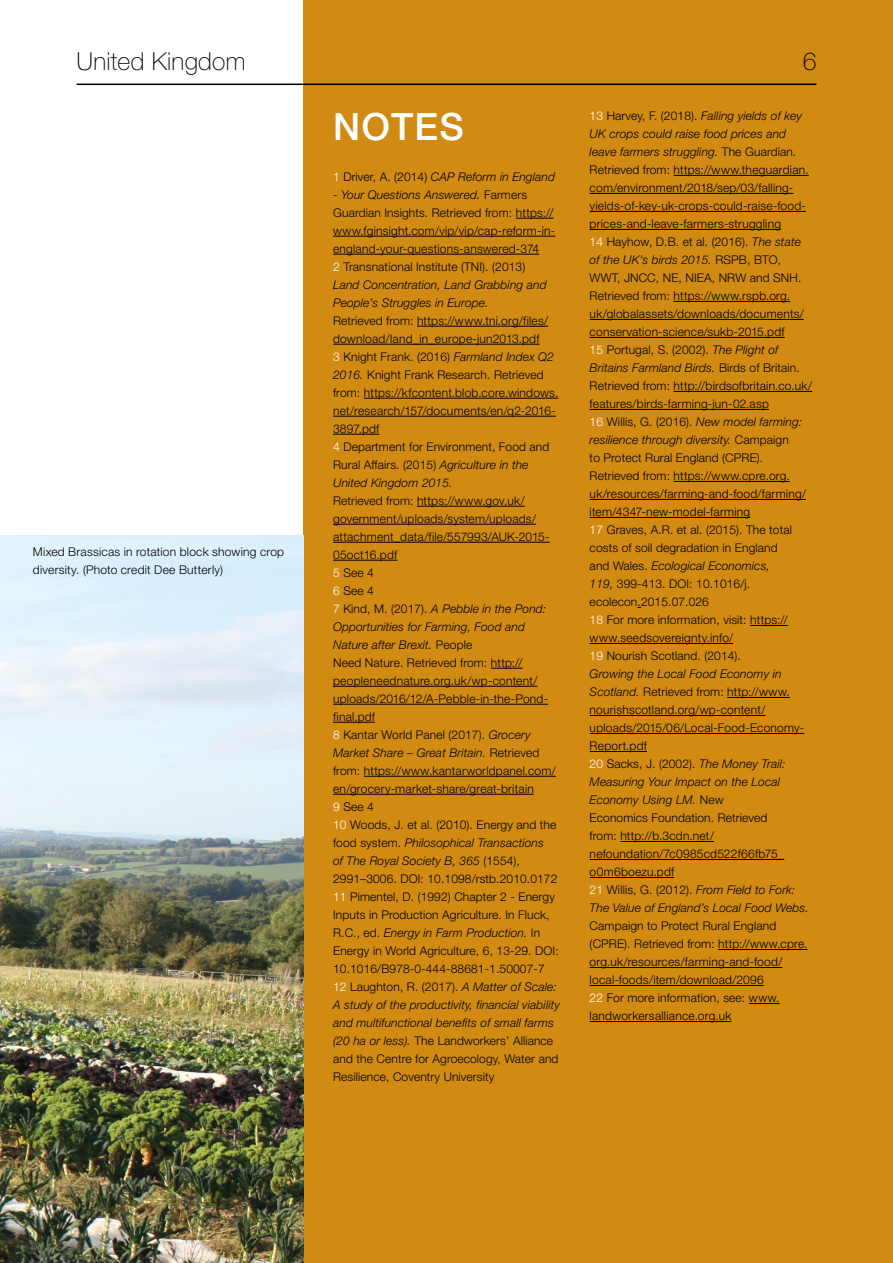
<style>
.page{position:relative;width:893px;height:1263px;background:#fff}
.page>*{position:absolute;margin:0;border:0;box-sizing:border-box;transform-origin:0 0}
.t1{font:500 37.65px "Helvetica Neue";letter-spacing:.03em;color:#fff}
.t2{font:100 24.75px "Helvetica Neue";letter-spacing:.01em;color:#000}
.t3{font:300 12px/18px "Helvetica Neue";letter-spacing:.01em;color:#000}
.t4{font:italic 300 12px "Helvetica Neue";letter-spacing:.01em;color:#000}
.s1{font-style:normal;color:#fff}
.s2{font-style:normal}
.s3{font-style:italic}
.s4{color:#fff}
</style>
<div class="page">
<div style="left:303px;top:0;width:590px;height:1263px;background:#d18a12"></div>
<img style="left:0;top:536px;width:303px;height:727px">
<hr style="left:516px;top:218px;width:38px;height:1px;background:#000">
<hr style="left:333px;top:236px;width:222px;height:1px;background:#000">
<hr style="left:333px;top:254px;width:206px;height:1px;background:#000">
<hr style="left:417px;top:326px;width:131px;height:1px;background:#000">
<hr style="left:333px;top:344px;width:207px;height:1px;background:#000">
<hr style="left:364px;top:398px;width:194px;height:1px;background:#000">
<hr style="left:333px;top:416px;width:223px;height:1px;background:#000">
<hr style="left:333px;top:434px;width:46px;height:1px;background:#000">
<hr style="left:417px;top:506px;width:108px;height:1px;background:#000">
<hr style="left:333px;top:524px;width:203px;height:1px;background:#000">
<hr style="left:333px;top:542px;width:217px;height:1px;background:#000">
<hr style="left:333px;top:560px;width:64px;height:1px;background:#000">
<hr style="left:491px;top:668px;width:32px;height:1px;background:#000">
<hr style="left:333px;top:686px;width:204px;height:1px;background:#000">
<hr style="left:333px;top:704px;width:215px;height:1px;background:#000">
<hr style="left:333px;top:722px;width:42px;height:1px;background:#000">
<hr style="left:364px;top:776px;width:192px;height:1px;background:#000">
<hr style="left:333px;top:794px;width:201px;height:1px;background:#000">
<hr style="left:674px;top:175px;width:135px;height:1px;background:#000">
<hr style="left:590px;top:193px;width:203px;height:1px;background:#000">
<hr style="left:590px;top:211px;width:216px;height:1px;background:#000">
<hr style="left:590px;top:229px;width:191px;height:1px;background:#000">
<hr style="left:674px;top:301px;width:116px;height:1px;background:#000">
<hr style="left:590px;top:319px;width:214px;height:1px;background:#000">
<hr style="left:590px;top:337px;width:195px;height:1px;background:#000">
<hr style="left:674px;top:391px;width:138px;height:1px;background:#000">
<hr style="left:590px;top:409px;width:179px;height:1px;background:#000">
<hr style="left:674px;top:481px;width:116px;height:1px;background:#000">
<hr style="left:590px;top:499px;width:216px;height:1px;background:#000">
<hr style="left:590px;top:517px;width:160px;height:1px;background:#000">
<hr style="left:750px;top:625px;width:38px;height:1px;background:#000">
<hr style="left:590px;top:643px;width:143px;height:1px;background:#000">
<hr style="left:727px;top:697px;width:63px;height:1px;background:#000">
<hr style="left:590px;top:715px;width:175px;height:1px;background:#000">
<hr style="left:590px;top:733px;width:214px;height:1px;background:#000">
<hr style="left:590px;top:751px;width:57px;height:1px;background:#000">
<hr style="left:620px;top:841px;width:94px;height:1px;background:#000">
<hr style="left:590px;top:859px;width:194px;height:1px;background:#000">
<hr style="left:590px;top:877px;width:84px;height:1px;background:#000">
<hr style="left:718px;top:949px;width:90px;height:1px;background:#000">
<hr style="left:590px;top:967px;width:192px;height:1px;background:#000">
<hr style="left:590px;top:985px;width:174px;height:1px;background:#000">
<hr style="left:749px;top:1003px;width:30px;height:1px;background:#000">
<hr style="left:590px;top:1021px;width:141px;height:1px;background:#000">
<hr style="left:77px;top:84px;width:739px;height:1px;background:#000">
<h2 class="t2" style="left:77px;top:48px;width:170px">United Kingdom</h2>
<h2 class="t2" style="left:803px;top:48px;width:15px">6</h2>
<p class="t3" style="left:33px;top:542px;width:253px">Mixed Brassicas in rotation block showing crop diversity. (Photo credit Dee Butterly)</p>
<h1 class="t1" style="left:333px;top:104px;width:132px">NOTES</h1>
<p class="t4" style="left:333px;top:170px;width:223px"><span class="s1">1</span> <span class="s2">Driver, A. (2014)</span> CAP Reform in England</p>
<p class="t3" style="left:333px;top:185px;width:224px"><span class="s3">- Your Questions Answered.</span> Farmers Guardian Insights. Retrieved from: https:// www.fginsight.com/vip/vip/cap-reform-in&shy;england-your-questions-answered-374<br><span class="s4">2</span> Transnational Institute (TNI). (2013)<br><span class="s3">Land Concentration, Land Grabbing and People’s Struggles in Europe.</span></p>
<p class="t3" style="left:333px;top:311px;width:227px">Retrieved from: https://www.tni.org/files/ download/land_in_europe-jun2013.pdf<br><span class="s4">3</span> Knight Frank. (2016) <span class="s3">Farmland Index Q2<br>2016.</span> Knight Frank Research. Retrieved from: https://kfcontent.blob.core.windows. net/research/157/documents/en/q2-2016- 3897.pdf<br><span class="s4">4</span> Department for Environment, Food and Rural Affairs. (2015) <span class="s3">Agriculture in the United Kingdom 2015.</span></p>
<p class="t3" style="left:333px;top:491px;width:228px">Retrieved from: https://www.gov.uk/ government/uploads/system/uploads/ attachment_data/file/557993/AUK-2015- 05oct16.pdf<br><span class="s4">5</span> See 4<br><span class="s4">6</span> See 4<br><span class="s4">7</span> Kind, M. (2017). <span class="s3">A Pebble in the Pond:<br>Opportunities for Farming, Food and Nature after Brexit.</span> People<br>Need Nature. Retrieved from: http:// peopleneednature.org.uk/wp-content/ uploads/2016/12/A-Pebble-in-the-Pond&shy;final.pdf<br><span class="s4">8</span> Kantar World Panel (2017). <span class="s3">Grocery Market Share – Great Britain.</span> Retrieved from: https://www.kantarworldpanel.com/ en/grocery-market-share/great-britain<br><span class="s4">9</span> See 4<br><span class="s4">10</span> Woods, J. et al. (2010). Energy and the food system. <span class="s3">Philosophical Transactions<br>of The Royal Society B, 365</span> (1554), 2991–3006. DOI: 10.1098/rstb.2010.0172<br><span class="s4">11</span> Pimentel, D. (1992) Chapter 2 - Energy Inputs in Production Agriculture. In Fluck, R.C., ed. <span class="s3">Energy in Farm Production.</span> In Energy in World Agriculture, 6, 13-29. DOI:<br>10.1016/B978-0-444-88681-1.50007-7<br><span class="s4">12</span> Laughton, R. (2017). <span class="s3">A Matter of Scale:<br>A study of the productivity, financial viability and multifunctional benefits of small farms (20 ha or less).</span> The Landworkers’ Alliance and the Centre for Agroecology, Water and Resilience, Coventry University</p>
<p class="t3" style="left:590px;top:107px;width:224px"><span class="s4">13</span> Harvey, F. (2018). <span class="s3">Falling yields of key UK crops could raise food prices and leave farmers struggling.</span> The Guardian.<br>Retrieved from: https://www.theguardian. com/environment/2018/sep/03/falling&shy;yields-of-key-uk-crops-could-raise-food&shy;prices-and-leave-farmers-struggling<br><span class="s4">14</span> Hayhow, D.B. et al. (2016). <span class="s3">The state of the UK’s birds 2015.</span> RSPB, BTO, WWT, JNCC, NE, NIEA, NRW and SNH.<br>Retrieved from: https://www.rspb.org. uk/globalassets/downloads/documents/ conservation-science/sukb-2015.pdf<br><span class="s4">15</span> Portugal, S. (2002). <span class="s3">The Plight of Britains Farmland Birds.</span> Birds of Britain.<br>Retrieved from: http://birdsofbritain.co.uk/ features/birds-farming-jun-02.asp<br><span class="s4">16</span> Willis, G. (2016). <span class="s3">New model farming: resilience through diversity.</span> Campaign<br>to Protect Rural England (CPRE).<br>Retrieved from: https://www.cpre.org. uk/resources/farming-and-food/farming/ item/4347-new-model-farming<br><span class="s4">17</span> Graves, A.R. et al. (2015). The total costs of soil degradation in England<br>and Wales. <span class="s3">Ecological Economics,<br>119,</span> 399-413. DOI: 10.1016/j. ecolecon.2015.07.026<br><span class="s4">18</span> For more information, visit: https:// www.seedsovereignty.info/<br><span class="s4">19</span> Nourish Scotland. (2014).<br><span class="s3">Growing the Local Food Economy in Scotland.</span> Retrieved from: http://www. nourishscotland.org/wp-content/ uploads/2015/06/Local-Food-Economy-Report.pdf<br><span class="s4">20</span> Sacks, J. (2002). <span class="s3">The Money Trail:<br>Measuring Your Impact on the Local Economy Using LM.</span> New<br>Economics Foundation. Retrieved<br>from: http://b.3cdn.net/ nefoundation/7c0985cd522f66fb75_ o0m6boezu.pdf<br><span class="s4">21</span> Willis, G. (2012). <span class="s3">From Field to Fork:<br>The Value of England’s Local Food Webs.</span></p>
<p class="t3" style="left:590px;top:917px;width:219px">Campaign to Protect Rural England (CPRE). Retrieved from: http://www.cpre. org.uk/resources/farming-and-food/ local-foods/item/download/2096<br><span class="s4">22</span> For more information, see: www. landworkersalliance.org.uk</p>
</div>
